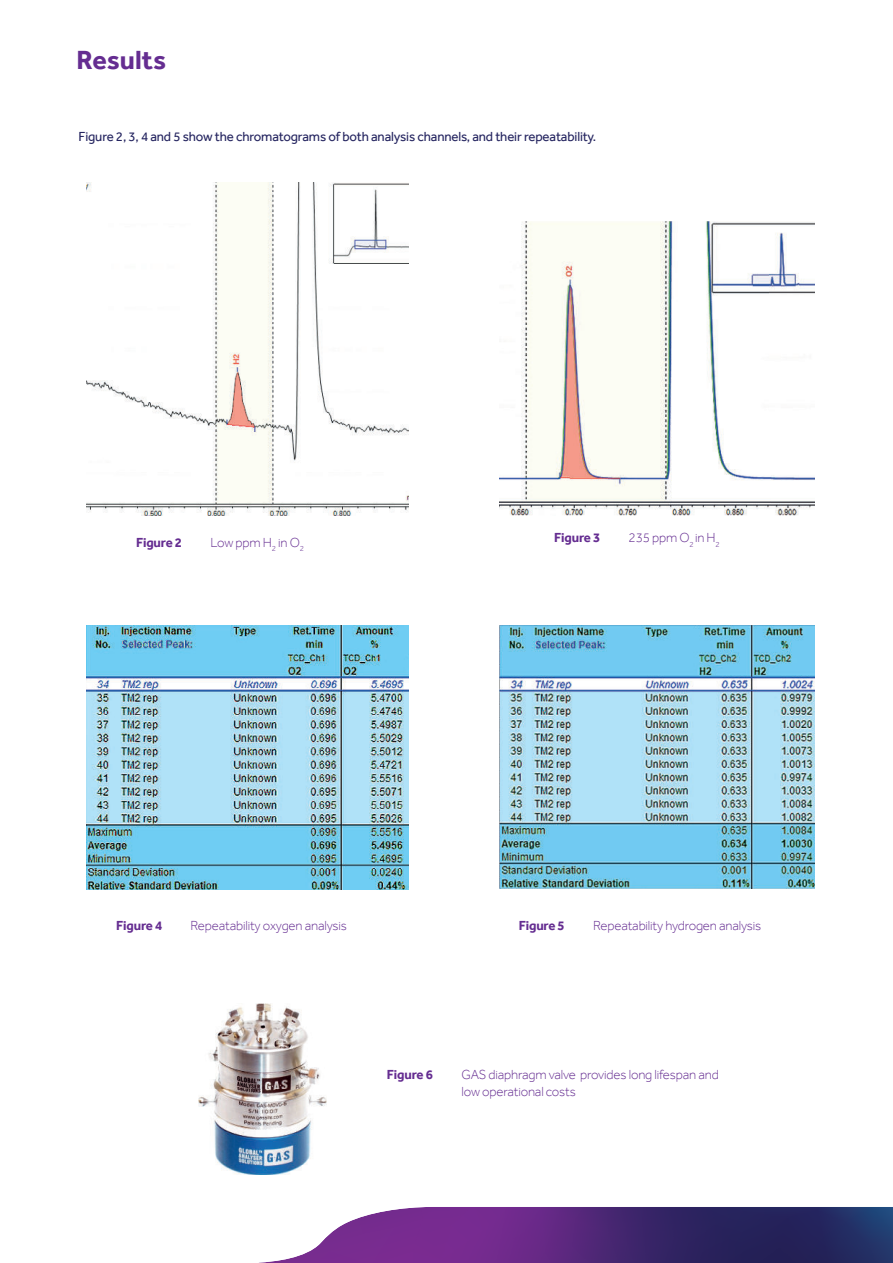
<style>
.page{position:relative;width:893px;height:1263px;background:#fff}
.page>*{position:absolute;margin:0;border:0;box-sizing:border-box;transform-origin:0 0}
.t1{font:700 27px "Effra";color:#652d91}
.t2{font:300 13.5px/16.5px "Effra";letter-spacing:-.01em;color:#652d91}
.t3{font:13.5px "Effra";letter-spacing:-.01em;color:#252560}
.t4{font:700 13.5px "Effra";letter-spacing:-.01em;color:#652d91}
</style>
<div class="page">
<img style="left:87px;top:182px;width:321px;height:333px">
<img style="left:87px;top:625px;width:321px;height:264px">
<img style="left:499px;top:222px;width:316px;height:293px">
<img style="left:499px;top:625px;width:316px;height:263px">
<svg style="left:259px;top:1207px;width:634px;height:56px;background:#604185"></svg>
<img style="left:199px;top:1004px;width:128px;height:171px">
<h1 class="t1" style="left:77px;top:49px;width:91px">Results</h1>
<p class="t3" style="left:79px;top:131px;width:519px">Figure 2, 3, 4 and 5 show the chromatograms of both analysis channels, and their repeatability.</p>
<p class="t4" style="left:136px;top:537px;width:48px">Figure 2</p>
<p class="t2" style="left:210px;top:535px;width:95px">Low ppm H<sub>2</sub> in O<sub>2</sub></p>
<p class="t4" style="left:554px;top:532px;width:48px">Figure 3</p>
<p class="t2" style="left:629px;top:530px;width:93px">235 ppm O<sub>2</sub> in H<sub>2</sub></p>
<p class="t4" style="left:116px;top:920px;width:48px">Figure 4</p>
<p class="t2" style="left:191px;top:918px;width:158px">Repeatability oxygen analysis</p>
<p class="t4" style="left:519px;top:920px;width:48px">Figure 5</p>
<p class="t2" style="left:593px;top:918px;width:170px">Repeatability hydrogen analysis</p>
<p class="t4" style="left:387px;top:1069px;width:48px">Figure 6</p>
<p class="t2" style="left:461px;top:1067px;width:259px">GAS diaphragm valve provides long lifespan and low operational costs</p>
</div>
